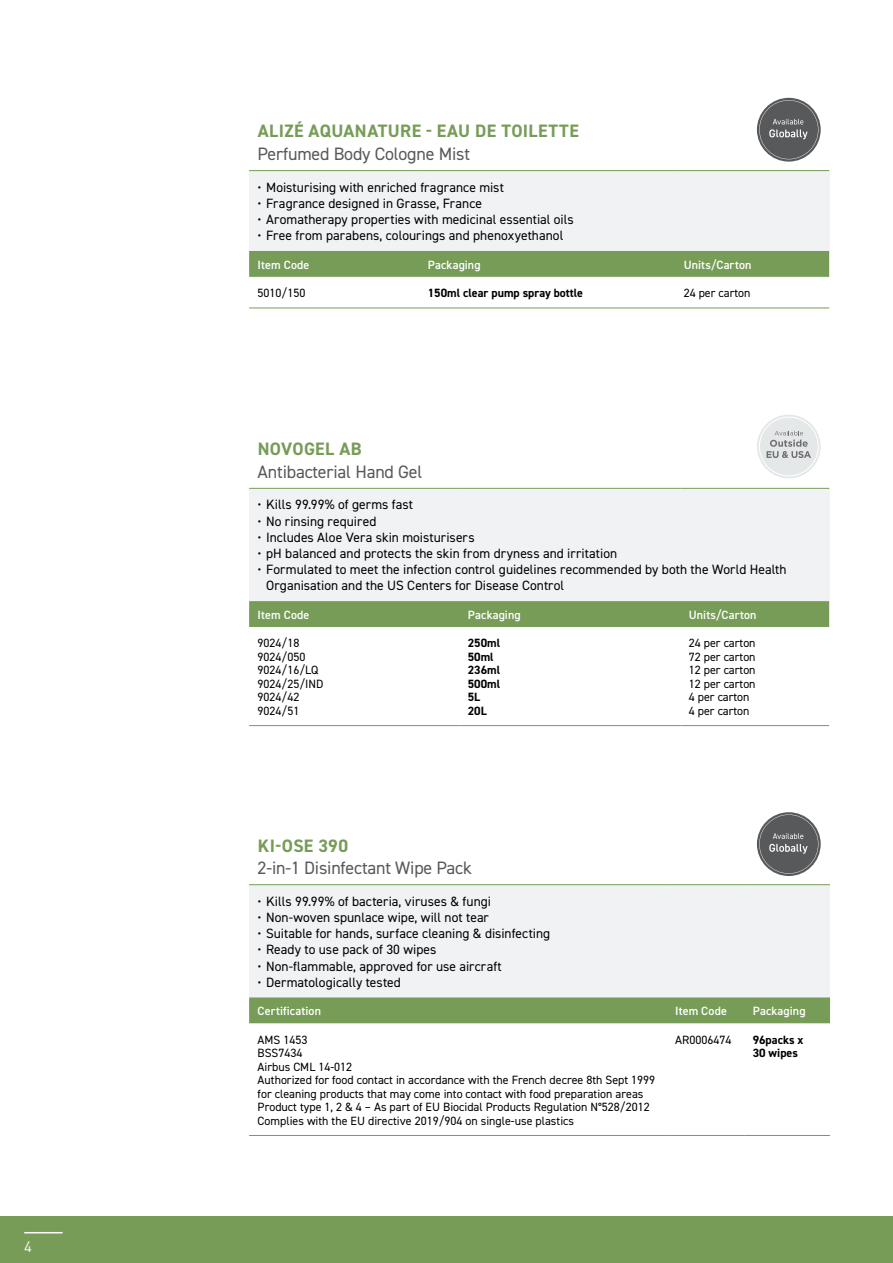
<style>
.page{position:relative;width:893px;height:1263px;background:#fff}
.page>*{position:absolute;margin:0;border:0;box-sizing:border-box;transform-origin:0 0}
.t1{font:18px "DIN2014";letter-spacing:-.01em;color:#58595b}
.t2{font:700 18px "DIN2014";letter-spacing:.02em;color:#779c58}
.t3{font:15px "DIN Pro";color:#fff}
.t4{font:13.5px/16.2px "DIN2014";letter-spacing:.005em;color:#000}
.t5{font:12px/13.5px "DIN2014";color:#000}
.t6{font:600 12px "DIN2014";letter-spacing:.01em;color:#fff}
.t7{font:700 12px/13.5px "DIN2014";color:#000}
</style>
<div class="page">
<div style="left:0;top:1216px;width:893px;height:47px;background:#779c58"></div>
<hr style="left:24px;top:1232px;width:39px;height:1px;background:#fff">
<div style="left:249px;top:885px;width:581px;height:112px;background:#f0f2f3"></div>
<div style="left:249px;top:997px;width:581px;height:26px;background:#779c58"></div>
<hr style="left:249px;top:884px;width:418px;height:1px;background:#779c58">
<hr style="left:667px;top:884px;width:77px;height:1px;background:#779c58">
<hr style="left:744px;top:884px;width:86px;height:1px;background:#779c58">
<hr style="left:249px;top:1135px;width:418px;height:1px;background:#779c58">
<hr style="left:667px;top:1135px;width:77px;height:1px;background:#779c58">
<hr style="left:744px;top:1135px;width:86px;height:1px;background:#779c58">
<div style="left:249px;top:171px;width:580px;height:80px;background:#f0f2f3"></div>
<div style="left:249px;top:251px;width:580px;height:26px;background:#779c58"></div>
<hr style="left:249px;top:170px;width:170px;height:1px;background:#779c58">
<hr style="left:419px;top:170px;width:256px;height:1px;background:#779c58">
<hr style="left:675px;top:170px;width:154px;height:1px;background:#779c58">
<hr style="left:249px;top:308px;width:170px;height:1px;background:#779c58">
<hr style="left:419px;top:308px;width:256px;height:1px;background:#779c58">
<hr style="left:675px;top:308px;width:154px;height:1px;background:#779c58">
<div style="left:249px;top:488px;width:580px;height:113px;background:#f0f2f3"></div>
<div style="left:249px;top:601px;width:580px;height:26px;background:#779c58"></div>
<hr style="left:249px;top:488px;width:210px;height:1px;background:#779c58">
<hr style="left:459px;top:488px;width:221px;height:1px;background:#779c58">
<hr style="left:680px;top:488px;width:149px;height:1px;background:#779c58">
<hr style="left:249px;top:725px;width:210px;height:1px;background:#779c58">
<hr style="left:459px;top:725px;width:221px;height:1px;background:#779c58">
<hr style="left:680px;top:725px;width:149px;height:1px;background:#779c58">
<svg style="left:757px;top:98px;width:64px;height:64px"></svg>
<svg style="left:759px;top:100px;width:59px;height:59px;background:#79797b"></svg>
<svg style="left:757px;top:812px;width:64px;height:64px"></svg>
<svg style="left:759px;top:814px;width:59px;height:60px;background:#7a7b7c"></svg>
<div style="left:757px;top:415px;width:64px;height:63px;background:#e5e8e8;border-radius:50%"></div>
<svg style="left:766px;top:431px;width:45px;height:27px"></svg>
<div style="left:759px;top:417px;width:59px;height:59px;border:1px solid #fff;border-radius:50%"></div>
<p class="t3" style="left:24px;top:1235px;width:9px">4</p>
<h1 class="t2" style="left:258px;top:119px;width:323px">ALIZÉ AQUANATURE - EAU DE TOILETTE</h1>
<h1 class="t1" style="left:258px;top:143px;width:214px">Perfumed Body Cologne Mist</h1>
<p class="t4" style="left:258px;top:179px;width:248px">• Moisturising with enriched fragrance mist</p>
<p class="t4" style="left:258px;top:195px;width:226px">• Fragrance designed in Grasse, France</p>
<p class="t4" style="left:258px;top:211px;width:318px">• Aromatherapy properties with medicinal essential oils</p>
<p class="t4" style="left:258px;top:227px;width:307px">• Free from parabens, colourings and phenoxyethanol</p>
<p class="t6" style="left:258px;top:257px;width:53px">Item Code</p>
<p class="t6" style="left:428px;top:257px;width:54px">Packaging</p>
<p class="t6" style="left:684px;top:257px;width:69px">Units/Carton</p>
<p class="t5" style="left:258px;top:286px;width:49px">5010/150</p>
<p class="t7" style="left:428px;top:286px;width:157px">150ml clear pump spray bottle</p>
<p class="t5" style="left:684px;top:286px;width:68px">24 per carton</p>
<h1 class="t2" style="left:258px;top:437px;width:106px">NOVOGEL AB</h1>
<h1 class="t1" style="left:258px;top:460px;width:166px">Antibacterial Hand Gel</h1>
<p class="t4" style="left:258px;top:496px;width:157px">• Kills 99.99% of germs fast</p>
<p class="t4" style="left:258px;top:513px;width:120px">• No rinsing required</p>
<p class="t4" style="left:258px;top:529px;width:218px">• Includes Aloe Vera skin moisturisers</p>
<p class="t4" style="left:258px;top:545px;width:361px">• pH balanced and protects the skin from dryness and irritation</p>
<p class="t4" style="left:266px;top:561px;width:522px;text-indent:-9px">• Formulated to meet the infection control guidelines recommended by both the World Health<br>Organisation and the US Centers for Disease Control</p>
<p class="t6" style="left:258px;top:607px;width:53px">Item Code</p>
<p class="t6" style="left:468px;top:607px;width:54px">Packaging</p>
<p class="t6" style="left:689px;top:607px;width:69px">Units/Carton</p>
<p class="t5" style="left:258px;top:636px;width:67px">9024/18<br>9024/050<br>9024/16/LQ<br>9024/25/IND<br>9024/42<br>9024/51</p>
<p class="t7" style="left:468px;top:636px;width:34px">250ml<br>50ml<br>236ml<br>500ml<br>5L<br>20L</p>
<p class="t5" style="left:689px;top:636px;width:68px">24 per carton<br>72 per carton<br>12 per carton<br>12 per carton<br>4 per carton<br>4 per carton</p>
<h1 class="t2" style="left:258px;top:833px;width:92px">KI-OSE 390</h1>
<h1 class="t1" style="left:258px;top:857px;width:216px">2-in-1 Disinfectant Wipe Pack</h1>
<p class="t4" style="left:258px;top:893px;width:235px">• Kills 99.99% of bacteria, viruses &amp; fungi</p>
<p class="t4" style="left:258px;top:909px;width:233px">• Non-woven spunlace wipe, will not tear</p>
<p class="t4" style="left:258px;top:925px;width:294px">• Suitable for hands, surface cleaning &amp; disinfecting</p>
<p class="t4" style="left:258px;top:941px;width:180px">• Ready to use pack of 30 wipes</p>
<p class="t4" style="left:258px;top:958px;width:246px">• Non-flammable, approved for use aircraft</p>
<p class="t4" style="left:258px;top:974px;width:145px">• Dermatologically tested</p>
<p class="t6" style="left:258px;top:1003px;width:65px">Certification</p>
<p class="t6" style="left:675px;top:1003px;width:53px">Item Code</p>
<p class="t6" style="left:753px;top:1003px;width:54px">Packaging</p>
<p class="t5" style="left:258px;top:1033px;width:399px">AMS 1453<br>BSS7434<br>Airbus CML 14-012<br>Authorized for food contact in accordance with the French decree 8th Sept 1999 for cleaning products that may come into contact with food preparation areas Product type 1, 2 &amp; 4 – As part of EU Biocidal Products Regulation N°528/2012<br>Complies with the EU directive 2019/904 on single-use plastics</p>
<p class="t5" style="left:675px;top:1033px;width:58px">AR0006474</p>
<p class="t7" style="left:753px;top:1033px;width:52px">96packs x<br>30 wipes</p>
</div>
